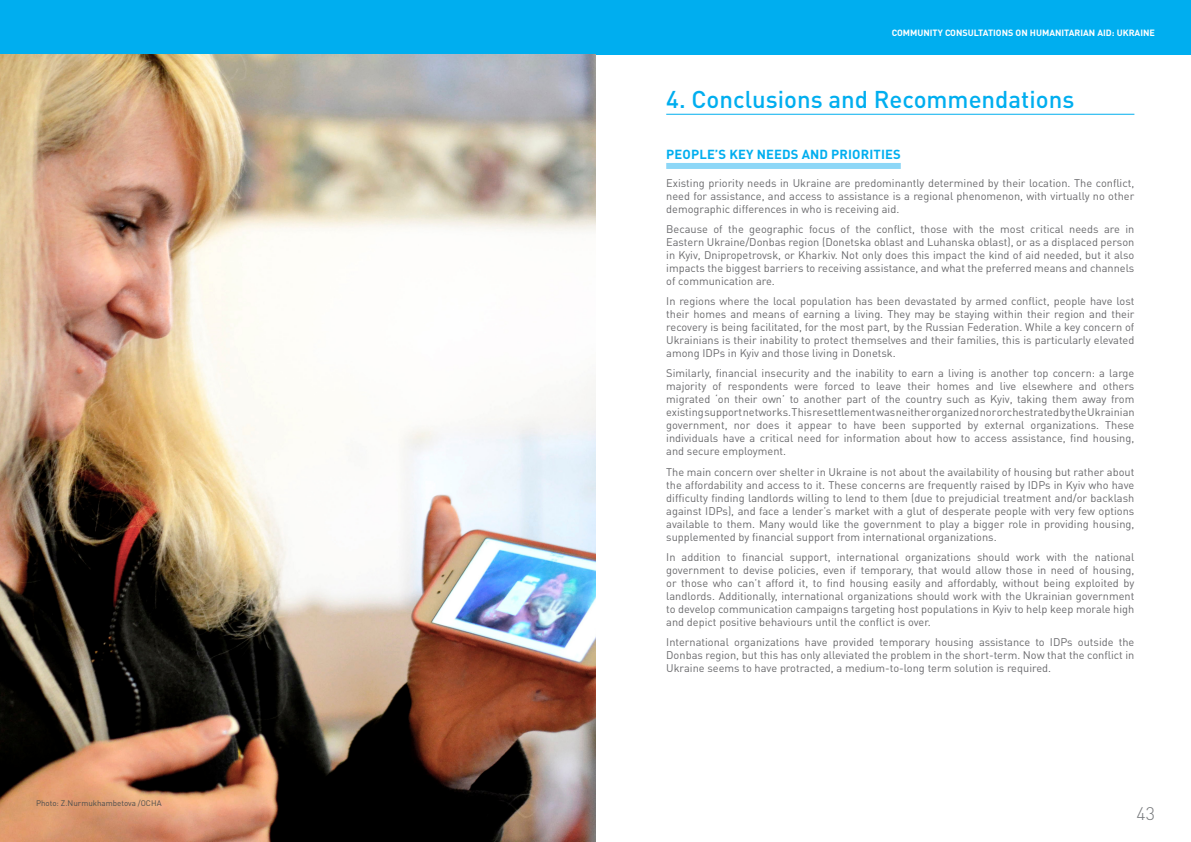
<style>
.page{position:relative;width:1191px;height:842px;background:#fff}
.page>*{position:absolute;margin:0;border:0;box-sizing:border-box;transform-origin:0 0}
.SECTION_HEAD{font:500 24px "DIN Pro";color:#00aeef}
.t1{font:300 18px "DIN Pro";color:#76787b}
.SEC_5_NEW_COUNTRY_H{font:700 13px "DIN Pro";letter-spacing:.01em;color:#00aeef}
.TEXT_11_13_SA__1{font:11px/13px "DIN Pro";color:#69696c;text-align:justify}
.t2{font:700 9px "DIN Pro";color:#fff}
.TEXT_11_13_SA__1-2{font:8px "DIN Pro";color:#4b4c4d}
</style>
<div class="page">
<div style="left:595px;top:0;width:596px;height:54px;background:#00aeef"></div>
<div style="left:0;top:0;width:595px;height:54px;background:#00aeef"></div>
<hr style="left:666px;top:114px;width:468px;height:1px;background:#00aeef">
<div style="left:666px;top:163px;width:234px;height:6px;background:#8dd7f7"></div>
<img style="left:0;top:54px;width:595px;height:788px">
<p class="TEXT_11_13_SA__1-2" style="left:36px;top:798px;width:127px">Photo: Z.Nurmukhambetova /OCHA</p>
<p class="t2" style="left:891px;top:27px;width:265px">COMMUNITY CONSULTATIONS ON HUMANITARIAN AID: UKRAINE</p>
<p class="SECTION_HEAD" style="left:666px;top:83px;width:409px">4. Conclusions and Recommendations</p>
<p class="SEC_5_NEW_COUNTRY_H" style="left:666px;top:146px;width:236px">PEOPLE’S KEY NEEDS AND PRIORITIES</p>
<p class="TEXT_11_13_SA__1" style="left:666px;top:176px;width:470px">Existing priority needs in Ukraine are predominantly determined by their location. The conflict, need for assistance, and access to assistance is a regional phenomenon, with virtually no other demographic differences in who is receiving aid.</p>
<p class="TEXT_11_13_SA__1" style="left:666px;top:222px;width:470px">Because of the geographic focus of the conflict, those with the most critical needs are in Eastern Ukraine/Donbas region (Donetska oblast and Luhanska oblast), or as a displaced person in Kyiv, Dnipropetrovsk, or Kharkiv. Not only does this impact the kind of aid needed, but it also impacts the biggest barriers to receiving assistance, and what the preferred means and channels of communication are.</p>
<p class="TEXT_11_13_SA__1" style="left:666px;top:294px;width:470px">In regions where the local population has been devastated by armed conflict, people have lost their homes and means of earning a living. They may be staying within their region and their recovery is being facilitated, for the most part, by the Russian Federation. While a key concern of Ukrainians is their inability to protect themselves and their families, this is particularly elevated among IDPs in Kyiv and those living in Donetsk.</p>
<p class="TEXT_11_13_SA__1" style="left:666px;top:366px;width:470px">Similarly, financial insecurity and the inability to earn a living is another top concern: a large majority of respondents were forced to leave their homes and live elsewhere and others migrated ‘on their own’ to another part of the country such as Kyiv, taking them away from existing support networks. This resettlement was neither organized nor orchestrated by the Ukrainian government, nor does it appear to have been supported by external organizations. These individuals have a critical need for information about how to access assistance, find housing, and secure employment.</p>
<p class="TEXT_11_13_SA__1" style="left:666px;top:465px;width:469px">The main concern over shelter in Ukraine is not about the availability of housing but rather about the affordability and access to it. These concerns are frequently raised by IDPs in Kyiv who have difficulty finding landlords willing to lend to them (due to prejudicial treatment and/or backlash against IDPs), and face a lender’s market with a glut of desperate people with very few options available to them. Many would like the government to play a bigger role in providing housing, supplemented by financial support from international organizations.</p>
<p class="TEXT_11_13_SA__1" style="left:666px;top:550px;width:470px">In addition to financial support, international organizations should work with the national government to devise policies, even if temporary, that would allow those in need of housing, or those who can’t afford it, to find housing easily and affordably, without being exploited by landlords. Additionally, international organizations should work with the Ukrainian government to develop communication campaigns targeting host populations in Kyiv to help keep morale high and depict positive behaviours until the conflict is over.</p>
<p class="TEXT_11_13_SA__1" style="left:666px;top:635px;width:470px">International organizations have provided temporary housing assistance to IDPs outside the Donbas region, but this has only alleviated the problem in the short-term. Now that the conflict in Ukraine seems to have protracted, a medium-to-long term solution is required.</p>
<h2 class="t1" style="left:1136px;top:801px;width:20px">43</h2>
</div>
